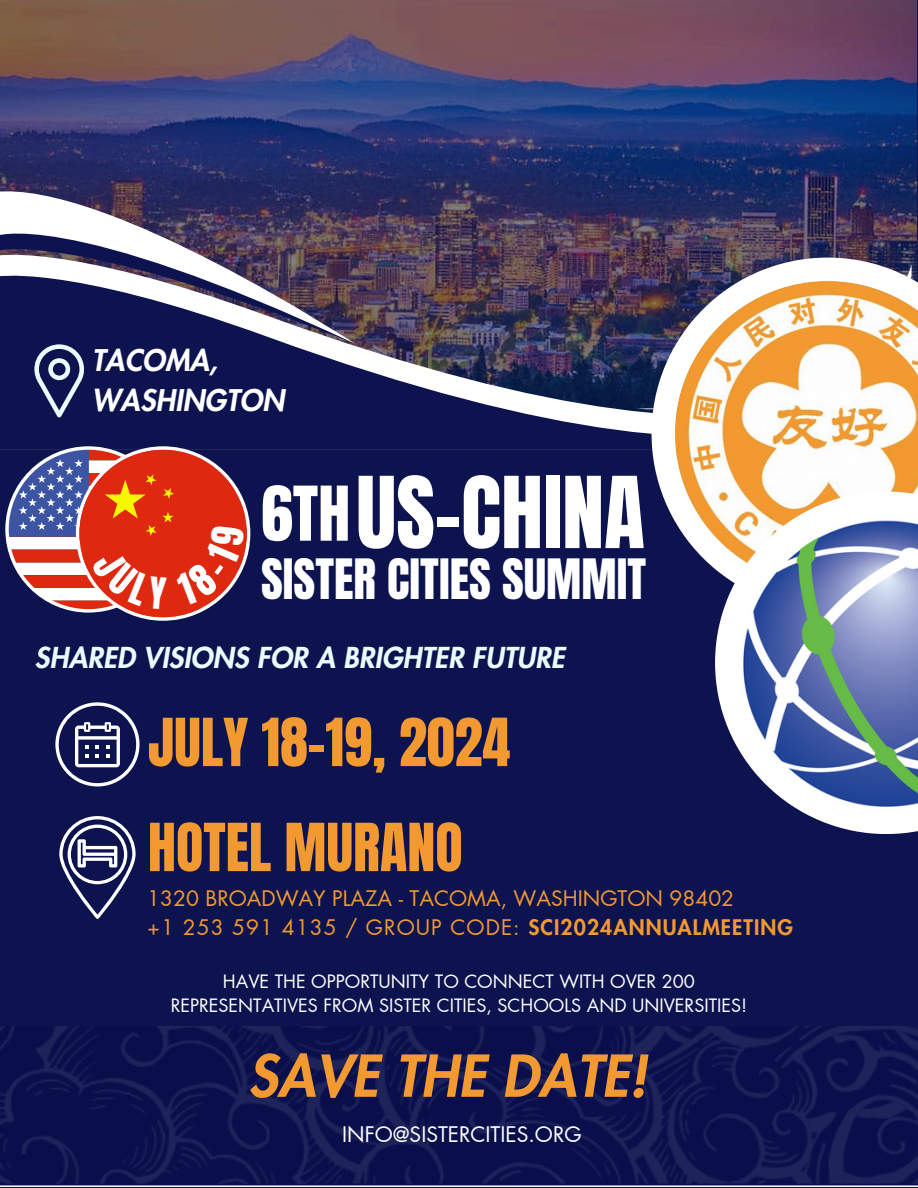
<style>
.page{position:relative;width:918px;height:1188px;background:#0c134f}
.page>*{position:absolute;margin:0;border:0;box-sizing:border-box;transform-origin:0 0}
.t1{font:84.15px "Anton";color:#fff}
.t2{font:64.2px "Anton";color:#fff}
.t3{font:56.4px "Anton";color:#f29931}
.t4{font:italic 800 56.25px "Futura LT Pro";color:#f29931}
.t5{font:47.25px "Anton";color:#fff}
.t6{font:italic 800 29.25px/40.3px "Futura LT Pro";color:#fff}
.t7{font:italic 800 28.2px "Futura LT Pro";color:#eafbfc}
.t8{font:21px/29.2px "Futura LT Pro";color:#f29931}
.t9{font:21px "Futura LT Pro";color:#fff}
.t10{font:18px/24.8px "Futura LT Pro";color:#fff;text-align:center}
.s1{font-weight:800}
</style>
<div class="page">
<img style="left:0;top:0;width:917px;height:258px">
<img style="left:355px;top:241px;width:557px;height:21px">
<svg style="left:0;top:262px;width:652px;height:278px"></svg>
<svg style="left:636px;top:276px;width:16px;height:164px"></svg>
<svg style="left:0;top:180px;width:355px;height:164px"></svg>
<img style="left:652px;top:258px;width:265px;height:264px">
<img style="left:675px;top:281px;width:243px;height:288px">
<svg style="left:715px;top:492px;width:203px;height:342px;fill:#fcfcfb"></svg>
<img style="left:738px;top:514px;width:180px;height:297px">
<svg style="left:34px;top:344px;width:50px;height:74px"></svg>
<img style="left:0;top:1026px;width:918px;height:160px">
<svg style="left:55px;top:702px;width:85px;height:85px"></svg>
<svg style="left:59px;top:816px;width:77px;height:102px"></svg>
<svg style="left:5px;top:446px;width:245px;height:175px"></svg>
<h4 class="t6" style="left:92px;top:341px;width:194px">TACOMA,<br>WASHINGTON</h4>
<h6 class="t2" style="left:261px;top:468px;width:91px">6TH</h6>
<p class="t1" style="left:356px;top:452px;width:290px">US-CHINA</p>
<p class="t5" style="left:261px;top:545px;width:387px">SISTER CITIES SUMMIT</p>
<p class="t7" style="left:34px;top:645px;width:532px">SHARED VISIONS FOR A BRIGHTER FUTURE</p>
<p class="t3" style="left:148px;top:702px;width:364px">JULY 18-19, 2024</p>
<h3 class="t3" style="left:148px;top:807px;width:316px">HOTEL MURANO</h3>
<p class="t8" style="left:147px;top:885px;width:647px">1320 BROADWAY PLAZA - TACOMA, WASHINGTON 98402<br>+1 253 591 4135 / GROUP CODE: <span class="s1">SCI2024ANNUALMEETING</span></p>
<p class="t10" style="left:171px;top:969px;width:578px">HAVE THE OPPORTUNITY TO CONNECT WITH OVER 200<br>REPRESENTATIVES FROM SISTER CITIES, SCHOOLS AND UNIVERSITIES!</p>
<h3 class="t4" style="left:248px;top:1050px;width:401px">SAVE THE DATE!</h3>
<p class="t9" style="left:342px;top:1125px;width:241px">INFO@SISTERCITIES.ORG</p>
</div>
